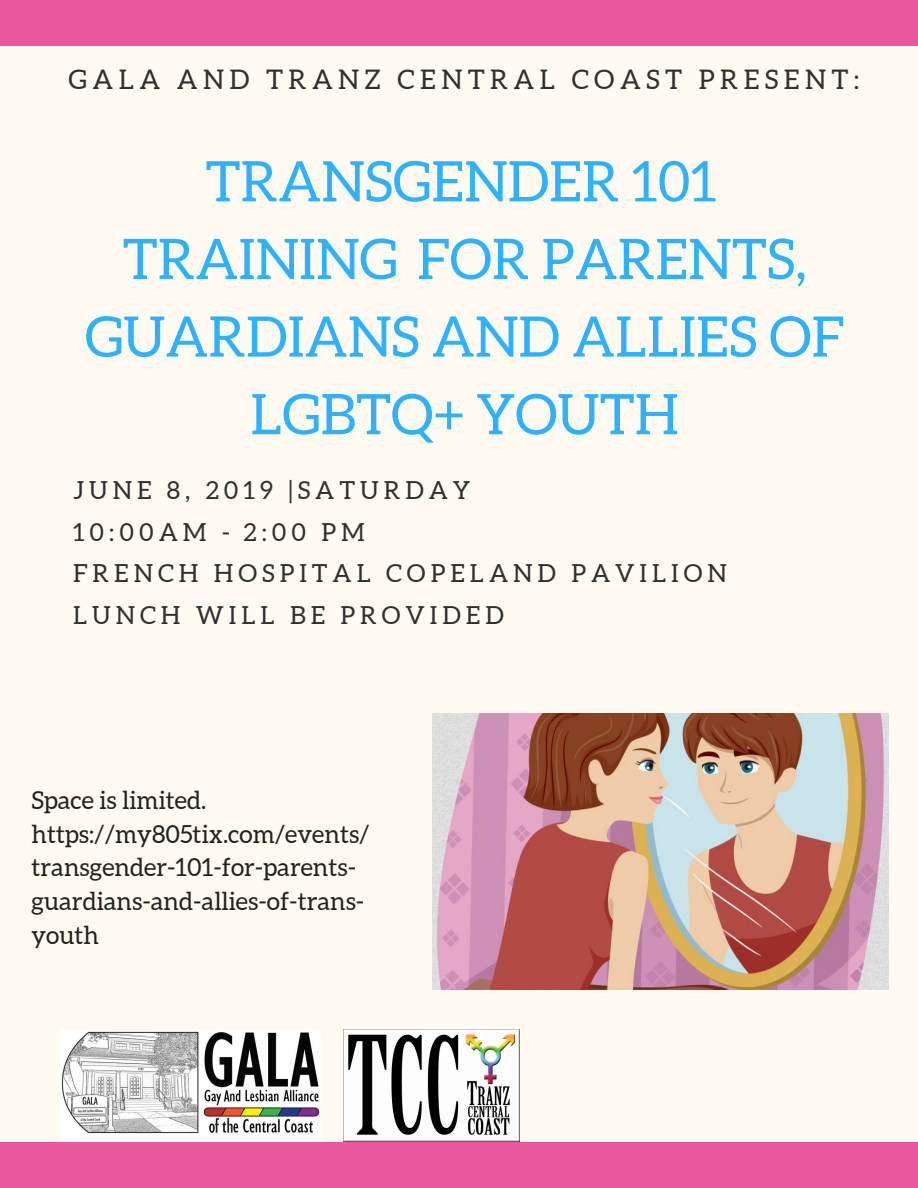
<style>
.page{position:relative;width:918px;height:1188px;background:#fffbf2}
.page>*{position:absolute;margin:0;border:0;box-sizing:border-box;transform-origin:0 0}
.t1{font:55.95px/77.7px "Aleo";color:#2eb2ff;text-align:center}
.t2{font:27px "Aleo";letter-spacing:.2em;color:#303030}
.t3{font:24.9px/33.8px "Aleo";color:#222}
.t4{font:24.9px/41.7px "Aleo";letter-spacing:.2em;color:#303030}
</style>
<div class="page">
<div style="left:0;top:1142px;width:918px;height:46px;background:#e9599f"></div>
<div style="left:0;top:0;width:918px;height:46px;background:#e9599f"></div>
<img style="left:61px;top:1030px;width:260px;height:111px">
<img style="left:432px;top:713px;width:457px;height:277px">
<img style="left:343px;top:1029px;width:177px;height:113px">
<p class="t2" style="left:69px;top:64px;width:792px">GALA AND TRANZ CENTRAL COAST PRESENT:</p>
<h1 class="t1" style="left:85px;top:142px;width:761px">TRANSGENDER 101<br>TRAINING FOR PARENTS,<br>GUARDIANS AND ALLIES OF<br>LGBTQ+ YOUTH</h1>
<p class="t4" style="left:73px;top:469px;width:655px">JUNE 8, 2019 |SATURDAY<br>10:00AM - 2:00 PM<br>FRENCH HOSPITAL COPELAND PAVILION<br>LUNCH WILL BE PROVIDED</p>
<p class="t3" style="left:32px;top:783px;width:340px">Space is limited. https://my805tix.com/events/ transgender-101-for-parents&shy;guardians-and-allies-of-trans&shy;youth</p>
</div>
